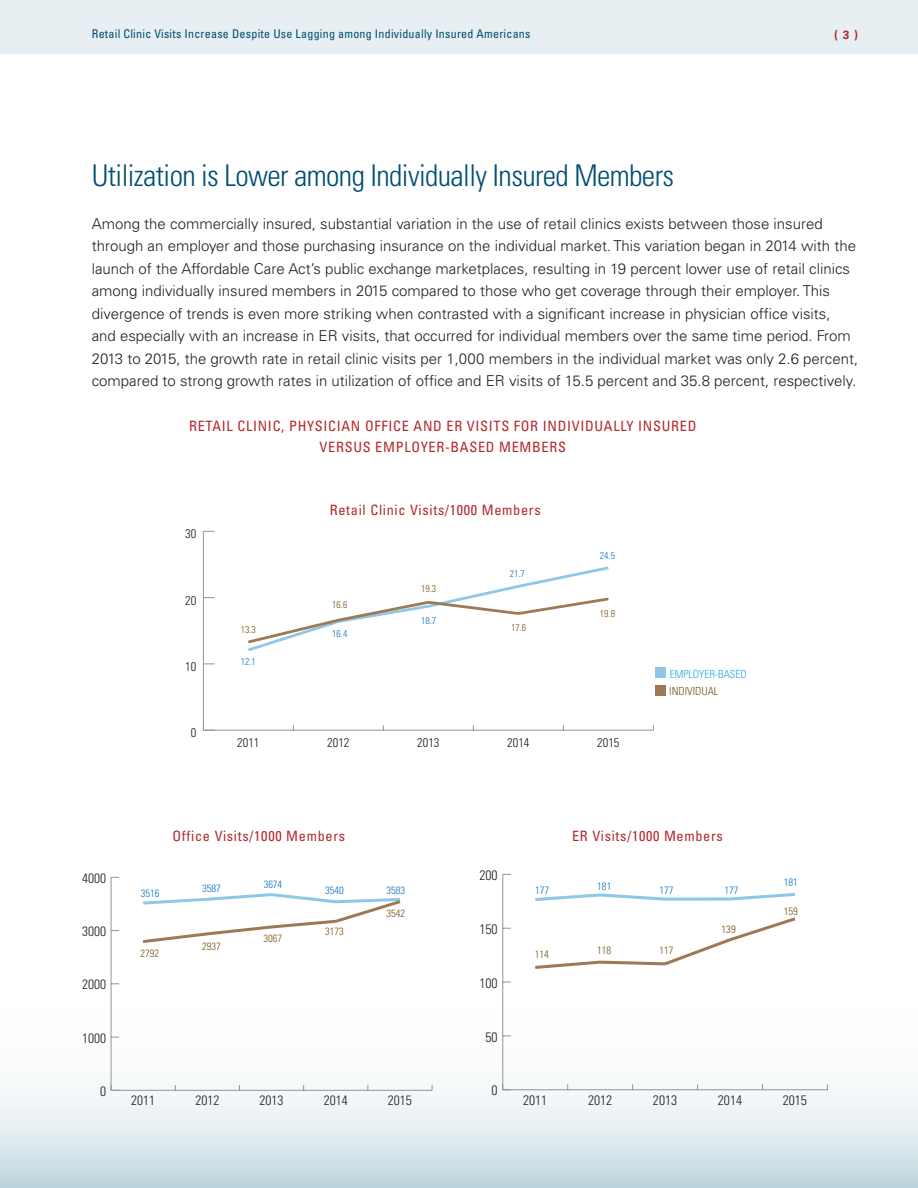
<style>
.page{position:relative;width:918px;height:1188px;background:#fff}
.page>*{position:absolute;margin:0;border:0;box-sizing:border-box;transform-origin:0 0}
.t1{font:300 condensed 30px "Univers";letter-spacing:-.02em;color:#004e71}
.t2{font:300 15px/22.5px "Univers";color:#231f20}
.t3{font:condensed 14.25px/21px "Univers";letter-spacing:.05em;color:#b3282d;text-align:center}
.t4{font:300 condensed 13.65px "Univers";color:#231f20}
.t5{font:300 condensed 13.5px "Univers";color:#231f20}
.t6{font:300 condensed 12.6px "Univers";color:#231f20}
.t7{font:condensed 12px "Univers";letter-spacing:.02em;color:#004e71}
.t8{font:700 12px "Univers";color:#b6282d}
.t9{font:300 condensed 11.1px "Univers";color:#24aae1}
.t10{font:300 condensed 11.1px "Univers";color:#79531b}
.t11{font:300 condensed 10.65px "Univers";color:#79531b}
.t12{font:300 condensed 10.65px "Univers";color:#1074bc}
.t13{font:300 condensed 10.5px "Univers";color:#79531b}
.t14{font:300 condensed 10.5px "Univers";color:#1074bc}
.t15{font:300 condensed 9.75px "Univers";color:#1074bc}
.t16{font:300 condensed 9.75px "Univers";color:#79531b}
</style>
<div class="page">
<div style="left:0;top:0;width:918px;height:54px;background:#e7eff3"></div>
<svg style="left:0;top:896px;width:918px;height:292px"></svg>
<div style="left:655px;top:685px;width:11px;height:10px;background:#9d7a51"></div>
<div style="left:655px;top:667px;width:11px;height:11px;background:#8fc7e8"></div>
<hr style="left:203px;top:730px;width:450px;height:1px;background:#939598">
<hr style="left:203px;top:531px;width:1px;height:199px;background:#939598">
<svg style="left:203px;top:729px;width:12px;height:2px"></svg>
<svg style="left:248px;top:566px;width:361px;height:86px"></svg>
<hr style="left:111px;top:1090px;width:321px;height:1px;background:#939598">
<hr style="left:111px;top:877px;width:1px;height:213px;background:#939598">
<svg style="left:111px;top:1085px;width:8px;height:5px"></svg>
<svg style="left:140px;top:893px;width:264px;height:52px"></svg>
<hr style="left:503px;top:1089px;width:324px;height:1px;background:#939598">
<hr style="left:502px;top:874px;width:1px;height:216px;background:#939598">
<svg style="left:502px;top:1084px;width:9px;height:5px"></svg>
<svg style="left:532px;top:893px;width:266px;height:10px"></svg>
<svg style="left:532px;top:915px;width:267px;height:56px"></svg>
<p class="t7" style="left:92px;top:26px;width:440px">Retail Clinic Visits Increase Despite Use Lagging among Individually Insured Americans</p>
<p class="t8" style="left:834px;top:27px;width:25px">( 3 )</p>
<h2 class="t1" style="left:92px;top:157px;width:584px">Utilization is Lower among Individually Insured Members</h2>
<p class="t2" style="left:92px;top:212px;width:768px">Among the commercially insured, substantial variation in the use of retail clinics exists between those insured through an employer and those purchasing insurance on the individual market. This variation began in 2014 with the launch of the Affordable Care Act’s public exchange marketplaces, resulting in 19 percent lower use of retail clinics among individually insured members in 2015 compared to those who get coverage through their employer. This divergence of trends is even more striking when contrasted with a signifcant increase in physician offce visits, and especially with an increase in ER visits, that occurred for individual members over the same time period. From 2013 to 2015, the growth rate in retail clinic visits per 1,000 members in the individual market was only 2.6 percent, compared to strong growth rates in utilization of offce and ER visits of 15.5 percent and 35.8 percent, respectively.</p>
<p class="t3" style="left:189px;top:416px;width:509px">RETAIL CLINIC, PHYSICIAN OFFICE AND ER VISITS FOR INDIVIDUALLY INSURED<br>VERSUS EMPLOYER-BASED MEMBERS</p>
<p class="t6" style="left:185px;top:526px;width:13px">30</p>
<p class="t6" style="left:185px;top:593px;width:13px">20</p>
<p class="t6" style="left:185px;top:659px;width:13px">10</p>
<p class="t6" style="left:191px;top:725px;width:7px">0</p>
<p class="t16" style="left:241px;top:623px;width:17px">13.3</p>
<p class="t15" style="left:241px;top:656px;width:17px">12.1</p>
<p class="t3" style="left:330px;top:499px;width:212px">Retail Clinic Visits/1000 Members</p>
<p class="t16" style="left:332px;top:599px;width:17px">16.6</p>
<p class="t15" style="left:332px;top:627px;width:17px">16.4</p>
<p class="t16" style="left:421px;top:582px;width:17px">19.3</p>
<p class="t15" style="left:421px;top:614px;width:17px">18.7</p>
<p class="t15" style="left:510px;top:568px;width:17px">21.7</p>
<p class="t16" style="left:511px;top:622px;width:17px">17.6</p>
<p class="t15" style="left:600px;top:550px;width:17px">24.5</p>
<p class="t16" style="left:600px;top:608px;width:17px">19.8</p>
<p class="t6" style="left:237px;top:735px;width:24px">2011</p>
<p class="t6" style="left:327px;top:735px;width:24px">2012</p>
<p class="t6" style="left:417px;top:735px;width:24px">2013</p>
<p class="t6" style="left:507px;top:735px;width:24px">2014</p>
<p class="t6" style="left:597px;top:735px;width:24px">2015</p>
<p class="t9" style="left:670px;top:668px;width:78px">EMPLOYER-BASED</p>
<p class="t10" style="left:669px;top:685px;width:51px">INDIVIDUAL</p>
<p class="t3" style="left:173px;top:825px;width:174px">Office Visits/1000 Members</p>
<p class="t3" style="left:572px;top:825px;width:152px">ER Visits/1000 Members</p>
<p class="t5" style="left:82px;top:870px;width:25px">4000</p>
<p class="t4" style="left:480px;top:867px;width:20px">200</p>
<p class="t14" style="left:264px;top:878px;width:20px">3674</p>
<p class="t14" style="left:202px;top:882px;width:20px">3587</p>
<p class="t14" style="left:325px;top:884px;width:20px">3540</p>
<p class="t14" style="left:387px;top:884px;width:20px">3583</p>
<p class="t14" style="left:141px;top:887px;width:20px">3516</p>
<p class="t13" style="left:387px;top:907px;width:20px">3542</p>
<p class="t5" style="left:82px;top:923px;width:25px">3000</p>
<p class="t4" style="left:480px;top:921px;width:20px">150</p>
<p class="t13" style="left:325px;top:925px;width:20px">3173</p>
<p class="t13" style="left:264px;top:932px;width:20px">3067</p>
<p class="t13" style="left:202px;top:940px;width:20px">2937</p>
<p class="t13" style="left:140px;top:947px;width:20px">2792</p>
<p class="t5" style="left:82px;top:977px;width:25px">2000</p>
<p class="t4" style="left:480px;top:975px;width:20px">100</p>
<p class="t5" style="left:82px;top:1030px;width:25px">1000</p>
<p class="t4" style="left:486px;top:1029px;width:14px">50</p>
<p class="t12" style="left:535px;top:884px;width:16px">177</p>
<p class="t11" style="left:535px;top:948px;width:16px">114</p>
<p class="t12" style="left:597px;top:880px;width:16px">181</p>
<p class="t12" style="left:659px;top:884px;width:16px">177</p>
<p class="t12" style="left:724px;top:884px;width:16px">177</p>
<p class="t11" style="left:722px;top:923px;width:16px">139</p>
<p class="t11" style="left:597px;top:944px;width:16px">118</p>
<p class="t11" style="left:659px;top:944px;width:16px">117</p>
<p class="t12" style="left:784px;top:876px;width:16px">181</p>
<p class="t11" style="left:784px;top:905px;width:16px">159</p>
<p class="t5" style="left:100px;top:1083px;width:7px">0</p>
<p class="t4" style="left:492px;top:1082px;width:8px">0</p>
<p class="t5" style="left:131px;top:1092px;width:25px">2011</p>
<p class="t5" style="left:195px;top:1092px;width:25px">2012</p>
<p class="t5" style="left:260px;top:1092px;width:25px">2013</p>
<p class="t5" style="left:324px;top:1092px;width:25px">2014</p>
<p class="t5" style="left:388px;top:1092px;width:25px">2015</p>
<p class="t4" style="left:523px;top:1092px;width:26px">2011</p>
<p class="t4" style="left:588px;top:1092px;width:26px">2012</p>
<p class="t4" style="left:653px;top:1092px;width:26px">2013</p>
<p class="t4" style="left:718px;top:1092px;width:26px">2014</p>
<p class="t4" style="left:783px;top:1092px;width:26px">2015</p>
</div>
